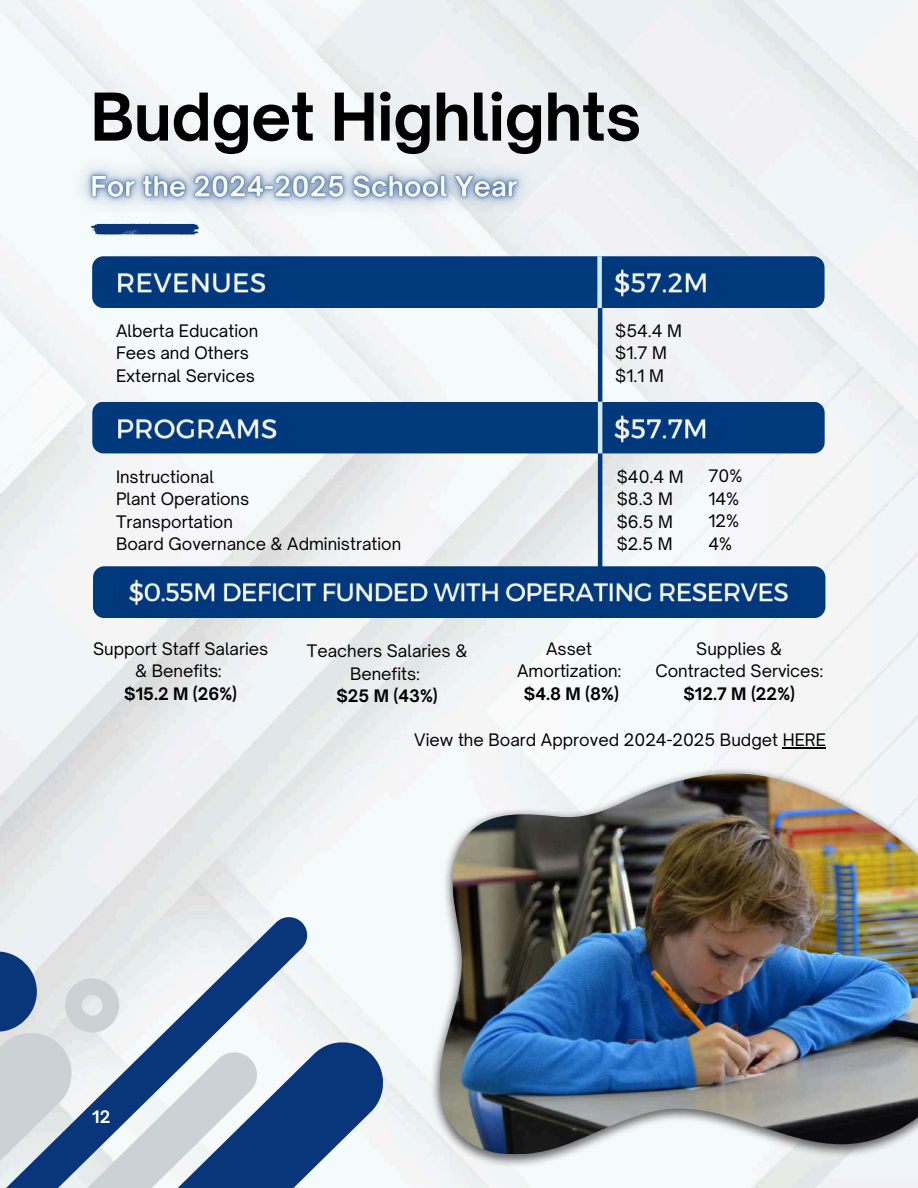
<style>
.page{position:relative;width:918px;height:1188px;background:#fff}
.page>*{position:absolute;margin:0;border:0;box-sizing:border-box;transform-origin:0 0}
.t1{font:700 63px "Open Sauce One";letter-spacing:-.01em;color:#000}
.t2{font:16.5px/22.5px "Open Sauce One";color:#000}
.t3{font:700 16.5px "Open Sauce One";color:#000}
.t4{font:700 16.5px "Open Sauce One";color:#fff}
</style>
<div class="page">
<img style="left:0;top:0;width:918px;height:1188px">
<div style="left:92px;top:256px;width:733px;height:52px;background:#00397c;border-radius:11px"></div>
<hr style="left:598px;top:308px;width:4px;height:310px;background:#00397c">
<div style="left:92px;top:402px;width:733px;height:51px;background:#00397c;border-radius:11px"></div>
<img style="left:429px;top:767px;width:489px;height:401px">
<img style="left:439px;top:773px;width:479px;height:381px">
<img style="left:80px;top:239px;width:223px;height:95px">
<img style="left:577px;top:229px;width:168px;height:105px">
<img style="left:80px;top:375px;width:235px;height:105px">
<img style="left:577px;top:375px;width:168px;height:105px">
<img style="left:54px;top:132px;width:500px;height:107px">
<img style="left:93px;top:541px;width:731px;height:100px">
<svg style="left:0;top:915px;width:387px;height:273px"></svg>
<hr style="left:783px;top:747px;width:43px;height:1px;background:#000">
<h1 class="t1" style="left:90px;top:78px;width:553px">Budget Highlights</h1>
<p class="t2" style="left:116px;top:319px;width:144px">Alberta Education<br>Fees and Others<br>External Services</p>
<p class="t2" style="left:615px;top:319px;width:68px">$54.4 M $1.7 M $1.1 M</p>
<p class="t2" style="left:116px;top:465px;width:287px">Instructional<br>Plant Operations<br>Transportation<br>Board Governance &amp; Administration</p>
<p class="t2" style="left:617px;top:465px;width:68px">$40.4 M $8.3 M $6.5 M $2.5 M</p>
<p class="t2" style="left:708px;top:465px;width:35px">70%<br>14%<br>12%<br>4%</p>
<p class="t2" style="left:93px;top:637px;width:177px;text-align:center">Support Staff Salaries &amp; Benefits:</p>
<p class="t3" style="left:124px;top:683px;width:114px">$15.2 M (26%)</p>
<p class="t2" style="left:307px;top:640px;width:162px;text-align:center">Teachers Salaries &amp;<br>Benefits:</p>
<p class="t3" style="left:336px;top:686px;width:103px">$25 M (43%)</p>
<p class="t2" style="left:517px;top:637px;width:105px;text-align:center">Asset<br>Amortization:</p>
<p class="t3" style="left:524px;top:683px;width:97px">$4.8 M (8%)</p>
<p class="t2" style="left:655px;top:637px;width:169px;text-align:center">Supplies &amp;<br>Contracted Services:</p>
<p class="t3" style="left:684px;top:683px;width:113px">$12.7 M (22%)</p>
<p class="t2" style="left:414px;top:729px;width:413px">View the Board Approved 2024-2025 Budget HERE</p>
<p class="t4" style="left:92px;top:1106px;width:20px">12</p>
</div>
